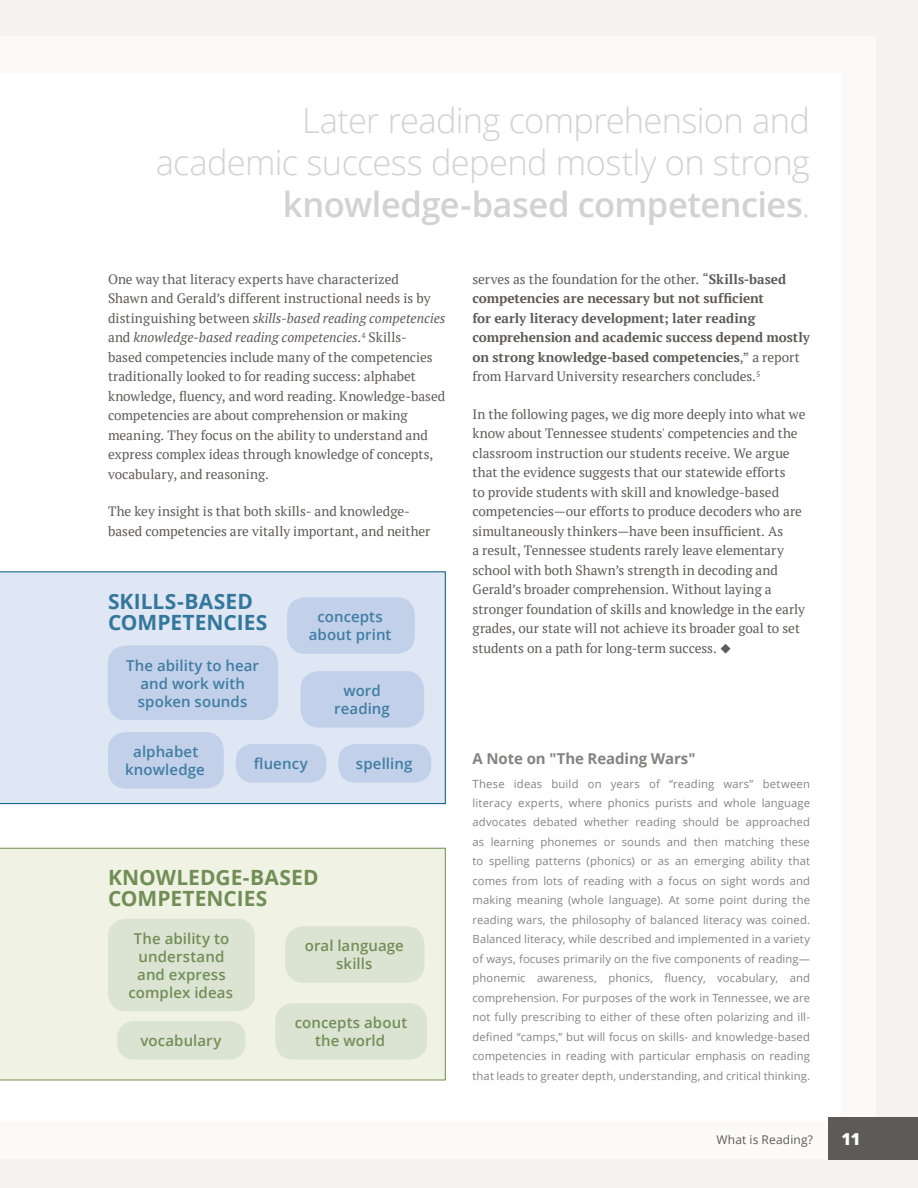
<style>
.page{position:relative;width:918px;height:1188px;background:#f6f2f0}
.page>*{position:absolute;margin:0;border:0;box-sizing:border-box;transform-origin:0 0}
.t1{font:300 34.5px/42px "Open Sans";letter-spacing:-.02em;color:#d3d2d3;text-align:right}
.t2{font:700 21px/21px "Open Sans";color:#728e57}
.t3{font:700 21px/21px "Open Sans";letter-spacing:.005em;color:#34779c}
.t4{font:800 16.5px "Open Sans";color:#fff}
.t5{font:600 15px/18px "Open Sans";letter-spacing:.005em;color:#407da2;text-align:center}
.t6{font:600 15px/18px "Open Sans";letter-spacing:.005em;color:#728e57;text-align:center}
.t7{font:700 15px "Open Sans";letter-spacing:-.005em;color:#858282}
.t8{font:13.5px/19.5px "PT Serif";letter-spacing:-.005em;color:#5f5a5a}
.t9{font:700 13.5px/19.5px "PT Serif";letter-spacing:-.01em;color:#5f5a5a}
.t10{font:12px "Open Sans";letter-spacing:.015em;color:#5f5a5a}
.t11{font:11.25px/19.5px "Open Sans";letter-spacing:.01em;color:#858282;text-align:justify}
.s1{font-weight:600}
.s2{font-style:italic}
.s3{font-weight:400}
</style>
<div class="page">
<div style="left:0;top:36px;width:876px;height:1123px;background:#fcfaf9"></div>
<div style="left:0;top:73px;width:840px;height:1048px;background:#fff"></div>
<div style="left:0;top:848px;width:446px;height:232px;background:#f0f3e3"></div>
<div style="left:0;top:572px;width:446px;height:232px;background:#dfe6f4"></div>
<div style="left:108px;top:579px;width:331px;height:64px;background:#dfe6f4"></div>
<div style="left:287px;top:597px;width:128px;height:57px;background:#c2d0ea;border-radius:18px"></div>
<div style="left:108px;top:732px;width:116px;height:57px;background:#c2d0ea;border-radius:18px"></div>
<div style="left:301px;top:671px;width:123px;height:57px;background:#c2d0ea;border-radius:18px"></div>
<div style="left:236px;top:744px;width:90px;height:39px;background:#c2d0ea;border-radius:16px"></div>
<div style="left:338px;top:744px;width:93px;height:39px;background:#c2d0ea;border-radius:16px"></div>
<div style="left:108px;top:646px;width:170px;height:74px;background:#c2d0ea;border-radius:18px"></div>
<div style="left:108px;top:855px;width:331px;height:64px;background:#f0f3e3"></div>
<div style="left:275px;top:1003px;width:152px;height:57px;background:#dbe3d2;border-radius:18px"></div>
<div style="left:285px;top:926px;width:139px;height:57px;background:#dbe3d2;border-radius:18px"></div>
<div style="left:108px;top:919px;width:147px;height:92px;background:#dbe3d2;border-radius:18px"></div>
<div style="left:117px;top:1021px;width:129px;height:39px;background:#dbe3d2;border-radius:16px"></div>
<div style="left:828px;top:1117px;width:90px;height:43px;background:#5f5a5a"></div>
<h1 class="t1" style="left:155px;top:98px;width:656px">Later reading comprehension and academic success depend mostly on strong <span class="s1">knowledge-based competencies</span>.</h1>
<p class="t8" style="left:108px;top:269px;width:339px">One way that literacy experts have characterized<br>Shawn and Gerald’s different instructional needs is by distinguishing between <span class="s2">skills-based reading competencies </span>and <span class="s2">knowledge-based reading competencies</span>.<sup>4</sup> Skills-<br>based competencies include many of the competencies traditionally looked to for reading success: alphabet knowledge, fluency, and word reading. Knowledge-based competencies are about comprehension or making meaning. They focus on the ability to understand and express complex ideas through knowledge of concepts, vocabulary, and reasoning.</p>
<p class="t8" style="left:108px;top:502px;width:324px">The key insight is that both skills- and knowledge&shy;based competencies are vitally important, and neither</p>
<h3 class="t3" style="left:108px;top:590px;width:161px">SKILLS-BASED<br>COMPETENCIES</h3>
<p class="t5" style="left:126px;top:656px;width:134px">The ability to hear and work with spoken sounds</p>
<p class="t5" style="left:309px;top:607px;width:84px">concepts about print</p>
<p class="t5" style="left:334px;top:681px;width:57px">word reading</p>
<p class="t5" style="left:125px;top:742px;width:81px">alphabet knowledge</p>
<p class="t5" style="left:254px;top:754px;width:55px">fluency</p>
<p class="t5" style="left:356px;top:754px;width:58px">spelling</p>
<h3 class="t2" style="left:108px;top:866px;width:212px">KNOWLEDGE-BASED<br>COMPETENCIES</h3>
<p class="t6" style="left:129px;top:929px;width:106px">The ability to understand and express complex ideas</p>
<p class="t6" style="left:141px;top:1031px;width:83px">vocabulary</p>
<p class="t6" style="left:305px;top:937px;width:100px">oral language skills</p>
<p class="t6" style="left:295px;top:1013px;width:114px">concepts about the world</p>
<p class="t9" style="left:473px;top:269px;width:339px"><span class="s3">serves as the foundation for the other. “</span>Skills-based competencies are necessary but not sufficient<br>for early literacy development; later reading comprehension and academic success depend mostly on strong knowledge-based competencies<span class="s3">,” a report from Harvard University researchers concludes.</span><sup>5</sup></p>
<p class="t8" style="left:473px;top:404px;width:334px">In the following pages, we dig more deeply into what we know about Tennessee students' competencies and the classroom instruction our students receive. We argue that the evidence suggests that our statewide efforts<br>to provide students with skill and knowledge-based competencies—our efforts to produce decoders who are simultaneously thinkers—have been insufficient. As<br>a result, Tennessee students rarely leave elementary school with both Shawn’s strength in decoding and Gerald’s broader comprehension. Without laying a stronger foundation of skills and knowledge in the early grades, our state will not achieve its broader goal to set students on a path for long-term success. ◆</p>
<h3 class="t7" style="left:472px;top:747px;width:224px">A Note on "The Reading Wars"</h3>
<p class="t11" style="left:472px;top:773px;width:339px">These ideas build on years of “reading wars” between literacy experts, where phonics purists and whole language advocates debated whether reading should be approached as learning phonemes or sounds and then matching these to spelling patterns (phonics) or as an emerging ability that comes from lots of reading with a focus on sight words and making meaning (whole language). At some point during the reading wars, the philosophy of balanced literacy was coined.<br>Balanced literacy, while described and implemented in a variety of ways, focuses primarily on the five components of reading— phonemic awareness, phonics, fluency, vocabulary, and comprehension. For purposes of the work in Tennessee, we are not fully prescribing to either of these often polarizing and ill&shy;defined “camps,” but will focus on skills- and knowledge-based competencies in reading with particular emphasis on reading that leads to greater depth, understanding, and critical thinking.</p>
<p class="t10" style="left:716px;top:1131px;width:98px">What is Reading?</p>
<p class="t4" style="left:842px;top:1126px;width:20px">11</p>
</div>
